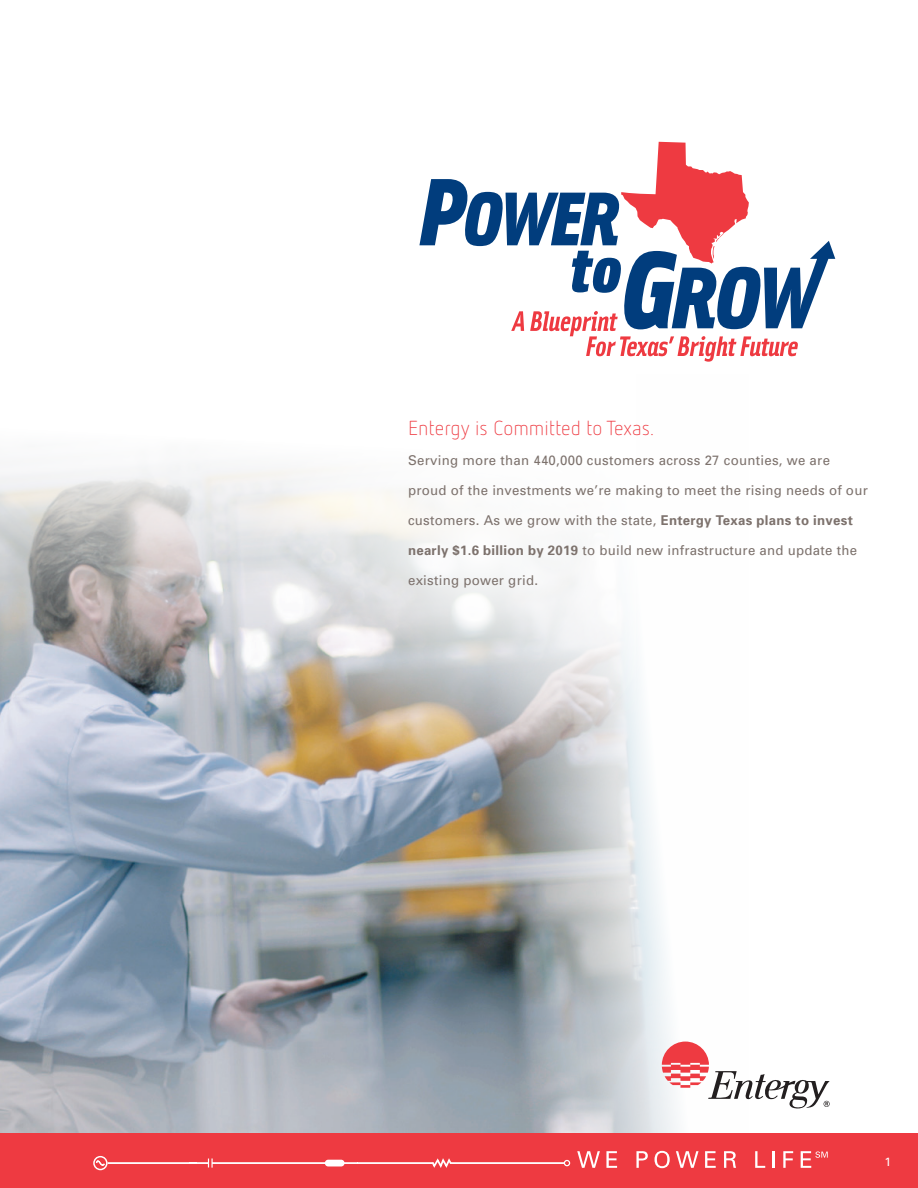
<style>
.page{position:relative;width:918px;height:1188px;background:#fff}
.page>*{position:absolute;margin:0;border:0;box-sizing:border-box;transform-origin:0 0}
.t1{font:300 20.25px "Netto OT";color:#ee3a41}
.t2{font:13.5px "Univers";letter-spacing:.02em;color:#7d726d}
.t3{font:12px "Univers";color:#fff}
.s1{font-weight:700}
</style>
<div class="page">
<img style="left:0;top:725px;width:689px;height:408px">
<svg style="left:0;top:466px;width:150px;height:259px;background:#b9babd"></svg>
<svg style="left:150px;top:464px;width:539px;height:363px"></svg>
<svg style="left:419px;top:179px;width:416px;height:150px"></svg>
<svg style="left:621px;top:142px;width:128px;height:122px"></svg>
<svg style="left:511px;top:311px;width:287px;height:51px"></svg>
<div style="left:0;top:1133px;width:918px;height:55px;background:#ee3a41"></div>
<svg style="left:662px;top:1042px;width:168px;height:67px"></svg>
<svg style="left:577px;top:1151px;width:23px;height:17px"></svg>
<svg style="left:606px;top:1151px;width:11px;height:17px"></svg>
<svg style="left:636px;top:1151px;width:12px;height:17px"></svg>
<svg style="left:655px;top:1151px;width:15px;height:17px"></svg>
<svg style="left:676px;top:1151px;width:23px;height:17px"></svg>
<svg style="left:705px;top:1151px;width:11px;height:17px"></svg>
<svg style="left:724px;top:1151px;width:12px;height:17px"></svg>
<svg style="left:755px;top:1151px;width:10px;height:17px"></svg>
<svg style="left:773px;top:1151px;width:2px;height:17px"></svg>
<svg style="left:783px;top:1151px;width:10px;height:17px"></svg>
<svg style="left:801px;top:1151px;width:27px;height:17px"></svg>
<hr style="left:450px;top:1162px;width:114px;height:2px;background:#fff">
<hr style="left:357px;top:1162px;width:76px;height:2px;background:#fff">
<hr style="left:212px;top:1162px;width:146px;height:2px;background:#fff">
<hr style="left:108px;top:1162px;width:88px;height:2px;background:#fff">
<div style="left:325px;top:1160px;width:20px;height:6px;background:#fff;border-radius:3px"></div>
<svg style="left:430px;top:1158px;width:23px;height:10px"></svg>
<svg style="left:564px;top:1160px;width:6px;height:6px"></svg>
<svg style="left:196px;top:1158px;width:17px;height:10px"></svg>
<div style="left:93px;top:1156px;width:15px;height:14px;border:1px solid #fff;border-radius:50%"></div>
<svg style="left:96px;top:1160px;width:9px;height:6px"></svg>
<p class="t1" style="left:408px;top:416px;width:248px">Entergy is Committed to Texas.</p>
<p class="t2" style="left:408px;top:452px;width:423px">Serving more than 440,000 customers across 27 counties, we are</p>
<p class="t2" style="left:408px;top:482px;width:461px">proud of the investments we’re making to meet the rising needs of our</p>
<p class="t2" style="left:408px;top:512px;width:446px">customers. As we grow with the state, <span class="s1">Entergy Texas plans to invest</span></p>
<p class="t2" style="left:408px;top:542px;width:451px"><span class="s1">nearly $1.6 billion by 2019</span> to build new infrastructure and update the</p>
<p class="t2" style="left:408px;top:572px;width:131px">existing power grid.</p>
<p class="t3" style="left:884px;top:1154px;width:8px">1</p>
</div>
